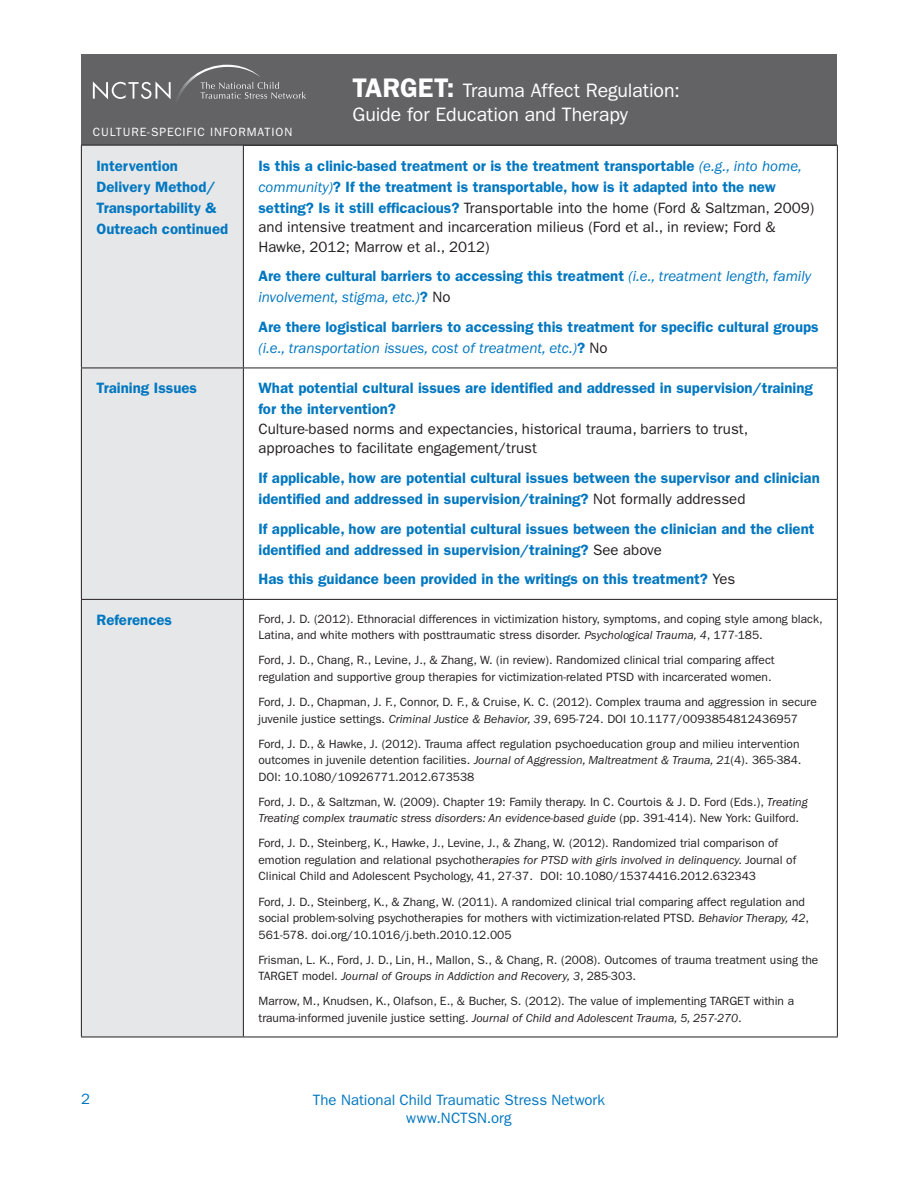
<style>
.page{position:relative;width:918px;height:1188px;background:#fff}
.page>*{position:absolute;margin:0;border:0;box-sizing:border-box;transform-origin:0 0}
.Header_Title{font:19.5px/24px "ITC Franklin Gothic Std";letter-spacing:-.005em;color:#fff}
.Body_Paragraphs{font:600 15px/21px "ITC Franklin Gothic Std";color:#0077c0}
.Body_Paragraphs-2{font:15px/19.5px "ITC Franklin Gothic Std";color:#231f20}
.Body_Paragraphs-3{font:italic 15px/21px "ITC Franklin Gothic Std";color:#0077c0}
.Page_number{font:15px "ITC Franklin Gothic Std";color:#0077c0}
.Body_Paragraphs-4{font:12px/16.5px "ITC Franklin Gothic Std";color:#231f20}
.Header_Title-2{font:12px "ITC Franklin Gothic Std";letter-spacing:.075em;color:#fff}
.s1{font-weight:600;font-size:27px}
.s2{font-weight:400;font-style:italic}
.s3{font-weight:400;color:#231f20}
.s4{font-weight:600;font-style:normal}
.s5{font-style:normal;color:#231f20}
.s6{font-style:italic}
</style>
<div class="page">
<div style="left:81px;top:54px;width:756px;height:92px;background:#636366"></div>
<svg style="left:93px;top:64px;width:213px;height:36px"></svg>
<div style="left:82px;top:146px;width:161px;height:891px;background:#e6e7e9"></div>
<hr style="left:81px;top:145px;width:162px;height:1px;background:#231f20">
<hr style="left:81px;top:145px;width:1px;height:223px;background:#231f20">
<hr style="left:243px;top:145px;width:595px;height:1px;background:#231f20">
<hr style="left:243px;top:145px;width:1px;height:223px;background:#231f20">
<hr style="left:837px;top:145px;width:1px;height:223px;background:#231f20">
<hr style="left:81px;top:368px;width:162px;height:1px;background:#231f20">
<hr style="left:81px;top:368px;width:1px;height:231px;background:#231f20">
<hr style="left:243px;top:368px;width:595px;height:1px;background:#231f20">
<hr style="left:243px;top:368px;width:1px;height:231px;background:#231f20">
<hr style="left:837px;top:368px;width:1px;height:231px;background:#231f20">
<hr style="left:81px;top:599px;width:162px;height:1px;background:#231f20">
<hr style="left:81px;top:600px;width:1px;height:437px;background:#231f20">
<hr style="left:243px;top:599px;width:595px;height:1px;background:#231f20">
<hr style="left:243px;top:600px;width:1px;height:437px;background:#231f20">
<hr style="left:837px;top:600px;width:1px;height:437px;background:#231f20">
<hr style="left:81px;top:1037px;width:162px;height:1px;background:#231f20">
<hr style="left:243px;top:1037px;width:595px;height:1px;background:#231f20">
<p class="Header_Title" style="left:352px;top:79px;width:329px;text-indent:110px">Trauma Affect Regulation:<br>Guide for Education and Therapy</p>
<p class="Header_Title" style="left:352px;top:91px;width:266px"><span class="s1">TARGET:</span> Name Spelled Out</p>
<p class="Header_Title" style="left:352px;top:91px;width:260px"><span class="s1">NAME:</span> General Information</p>
<p class="Header_Title-2" style="left:93px;top:125px;width:201px">CULTURE-SPECIFIC INFORMATION</p>
<p class="Body_Paragraphs" style="left:96px;top:155px;width:133px">Intervention<br>Delivery Method/<br>Transportability &amp;<br>Outreach continued</p>
<p class="Body_Paragraphs" style="left:258px;top:155px;width:557px">Is this a clinic-based treatment or is the treatment transportable <span class="s2">(e.g., into home, community)</span>? If the treatment is transportable, how is it adapted into the new setting? Is it still efficacious? <span class="s3">Transportable into the home (Ford &amp; Saltzman, 2009)</span></p>
<p class="Body_Paragraphs-2" style="left:258px;top:217px;width:519px">and intensive treatment and incarceration milieus (Ford et al., in review; Ford &amp;<br>Hawke, 2012; Marrow et al., 2012)</p>
<p class="Body_Paragraphs-3" style="left:258px;top:266px;width:554px"><span class="s4">Are there cultural barriers to accessing this treatment</span> (i.e., treatment length, family involvement, stigma, etc.)<span class="s4">?</span> <span class="s5">No</span></p>
<p class="Body_Paragraphs" style="left:258px;top:316px;width:562px">Are there logistical barriers to accessing this treatment for specific cultural groups <span class="s2">(i.e., transportation issues, cost of treatment, etc.)</span>? <span class="s3">No</span></p>
<p class="Body_Paragraphs" style="left:96px;top:378px;width:102px">Training Issues</p>
<p class="Body_Paragraphs" style="left:258px;top:378px;width:556px">What potential cultural issues are identified and addressed in supervision/training for the intervention?</p>
<p class="Body_Paragraphs-2" style="left:258px;top:419px;width:491px">Culture-based norms and expectancies, historical trauma, barriers to trust, approaches to facilitate engagement/trust</p>
<p class="Body_Paragraphs" style="left:258px;top:467px;width:563px">If applicable, how are potential cultural issues between the supervisor and clinician identified and addressed in supervision/training? <span class="s3">Not formally addressed</span></p>
<p class="Body_Paragraphs" style="left:258px;top:518px;width:558px">If applicable, how are potential cultural issues between the clinician and the client identified and addressed in supervision/training? <span class="s3">See above</span></p>
<p class="Body_Paragraphs" style="left:258px;top:569px;width:478px">Has this guidance been provided in the writings on this treatment? <span class="s3">Yes</span></p>
<p class="Body_Paragraphs" style="left:96px;top:609px;width:77px">References</p>
<p class="Body_Paragraphs-4" style="left:258px;top:611px;width:566px">Ford, J. D. (2012). Ethnoracial differences in victimization history, symptoms, and coping style among black,<br>Latina, and white mothers with posttraumatic stress disorder. <span class="s6">Psychological Trauma, 4</span>, 177-185.</p>
<p class="Body_Paragraphs-4" style="left:258px;top:652px;width:518px">Ford, J. D., Chang, R., Levine, J., &amp; Zhang, W. (in review). Randomized clinical trial comparing affect regulation and supportive group therapies for victimization-related PTSD with incarcerated women.</p>
<p class="Body_Paragraphs-4" style="left:258px;top:694px;width:560px">Ford, J. D., Chapman, J. F., Connor, D. F., &amp; Cruise, K. C. (2012). Complex trauma and aggression in secure juvenile justice settings. <span class="s6">Criminal Justice &amp; Behavior, 39</span>, 695-724. DOI 10.1177/0093854812436957</p>
<p class="Body_Paragraphs-4" style="left:258px;top:735px;width:545px">Ford, J. D., &amp; Hawke, J. (2012). Trauma affect regulation psychoeducation group and milieu intervention outcomes in juvenile detention facilities. <span class="s6">Journal of Aggression, Maltreatment &amp; Trauma, 21</span>(4). 365-384.<br>DOI: 10.1080/10926771.2012.673538</p>
<p class="Body_Paragraphs-4" style="left:258px;top:794px;width:551px">Ford, J. D., &amp; Saltzman, W. (2009). Chapter 19: Family therapy. In C. Courtois &amp; J. D. Ford (Eds.), <span class="s6">Treating<br>Treating complex traumatic stress disorders: An evidence-based guide</span> (pp. 391-414). New York: Guilford.</p>
<p class="Body_Paragraphs-4" style="left:258px;top:835px;width:539px">Ford, J. D., Steinberg, K., Hawke, J., Levine, J., &amp; Zhang, W. (2012). Randomized trial comparison of emotion regulation and relational psychothe<span class="s6">rapies for PTSD with girls involved in delinquency.</span> Journal of<br>Clinical Child and Adolescent Psychology, 41, 27-37. DOI: 10.1080/15374416.2012.632343</p>
<p class="Body_Paragraphs-4" style="left:258px;top:893px;width:552px">Ford, J. D., Steinberg, K., &amp; Zhang, W. (2011). A randomized clinical trial comparing affect regulation and social problem-solving psychotherapies for mothers with victimization-related PTSD. <span class="s6">Behavior Therapy, 42</span>,<br>561-578. doi.org/10.1016/j.beth.2010.12.005</p>
<p class="Body_Paragraphs-4" style="left:258px;top:951px;width:561px">Frisman, L. K., Ford, J. D., Lin, H., Mallon, S., &amp; Chang, R. (2008). Outcomes of trauma treatment using the<br>TARGET model. <span class="s6">Journal of Groups in Addiction and Recovery, 3</span>, 285-303.</p>
<p class="Body_Paragraphs-4" style="left:258px;top:993px;width:537px">Marrow, M., Knudsen, K., Olafson, E., &amp; Bucher, S. (2012). The value of implementing TARGET within a trauma-informed juvenile justice setting. <span class="s6">Journal of Child and Adolescent Trauma, 5, 257-270</span>.</p>
<p class="Page_number" style="left:81px;top:1090px;width:10px">2</p>
<p class="Page_number" style="left:313px;top:1091px;width:294px">The National Child Traumatic Stress Network</p>
<p class="Page_number" style="left:406px;top:1109px;width:107px">www.NCTSN.org</p>
</div>
